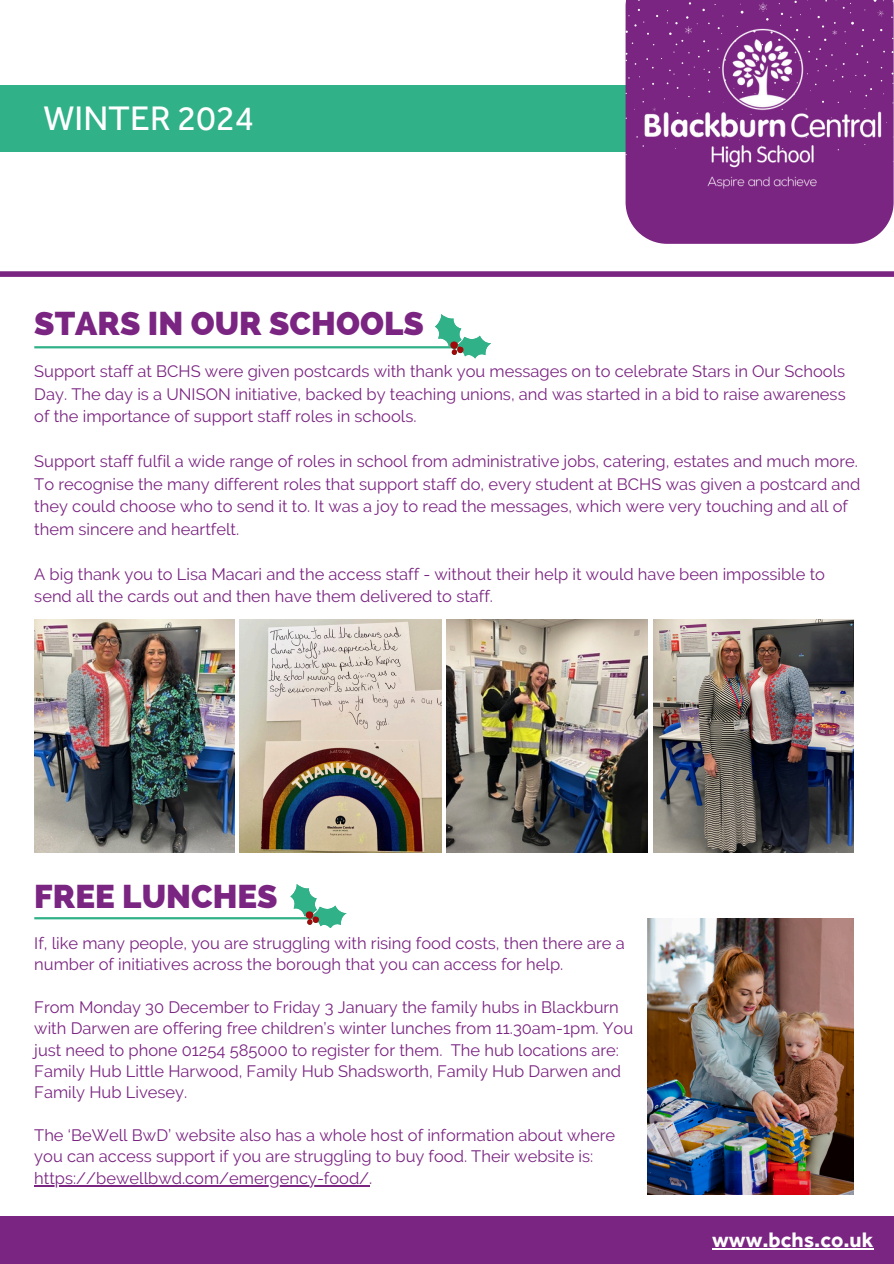
<style>
.page{position:relative;width:894px;height:1264px;background:#fff}
.page>*{position:absolute;margin:0;border:0;box-sizing:border-box;transform-origin:0 0}
.t1{font:35.25px "Effra";color:#fff}
.t2{font:800 33px "Raleway";color:#7b2582}
.t3{font:700 21.75px "Effra";color:#fff}
.t4{font:16.5px/22.5px "Raleway";color:#7b2582}
</style>
<div class="page">
<div style="left:0;top:85px;width:885px;height:66px;background:#31b188"></div>
<div style="left:0;top:271px;width:893px;height:6px;background:#7b2582"></div>
<hr style="left:34px;top:346px;width:429px;height:2px;background:#31b188">
<svg style="left:625px;top:139px;width:267px;height:104px;background:#87398d"></svg>
<hr style="left:34px;top:917px;width:284px;height:2px;background:#31b188">
<svg style="left:435px;top:314px;width:56px;height:44px"></svg>
<svg style="left:290px;top:884px;width:56px;height:43px"></svg>
<img style="left:627px;top:0;width:266px;height:216px">
<img style="left:34px;top:619px;width:200px;height:233px">
<img style="left:446px;top:619px;width:201px;height:233px">
<img style="left:239px;top:619px;width:202px;height:233px">
<img style="left:653px;top:619px;width:200px;height:233px">
<div style="left:0;top:1215px;width:893px;height:48px;background:#7b2582"></div>
<img style="left:647px;top:918px;width:206px;height:275px">
<hr style="left:34px;top:1184px;width:335px;height:2px;background:#7b2582">
<hr style="left:712px;top:1247px;width:161px;height:2px;background:#fff">
<p class="t1" style="left:44px;top:97px;width:212px">WINTER 2024</p>
<p class="t2" style="left:34px;top:304px;width:391px">STARS IN OUR SCHOOLS</p>
<p class="t4" style="left:34px;top:360px;width:812px;text-align:justify">Support staff at BCHS were given postcards with thank you messages on to celebrate Stars in Our Schools Day. The day is a UNISON initiative, backed by teaching unions, and was started in a bid to raise awareness of the importance of support staff roles in schools.</p>
<h1 class="t4" style="left:34px;top:450px;width:827px">Support staff fulfil a wide range of roles in school from administrative jobs, catering, estates and much more.<br>To recognise the many different roles that support staff do, every student at BCHS was given a postcard and they could choose who to send it to. It was a joy to read the messages, which were very touching and all of them sincere and heartfelt.</h1>
<p class="t4" style="left:34px;top:562px;width:792px">A big thank you to Lisa Macari and the access staff - without their help it would have been impossible to send all the cards out and then have them delivered to staff.</p>
<p class="t2" style="left:34px;top:876px;width:245px">FREE LUNCHES</p>
<p class="t4" style="left:34px;top:932px;width:591px;line-height:21.3px">If, like many people, you are struggling with rising food costs, then there are a number of initiatives across the borough that you can access for help.</p>
<p class="t4" style="left:34px;top:996px;width:600px;line-height:21.3px">From Monday 30 December to Friday 3 January the family hubs in Blackburn with Darwen are offering free children’s winter lunches from 11.30am-1pm. You just need to phone 01254 585000 to register for them. The hub locations are:<br>Family Hub Little Harwood, Family Hub Shadsworth, Family Hub Darwen and Family Hub Livesey.</p>
<p class="t4" style="left:34px;top:1124px;width:582px;line-height:21.3px">The ‘BeWell BwD’ website also has a whole host of information about where you can access support if you are struggling to buy food. Their website is:</p>
<p class="t4" style="left:34px;top:1166px;width:339px">https://bewellbwd.com/emergency-food/.</p>
<p class="t3" style="left:712px;top:1226px;width:163px">www.bchs.co.uk</p>
</div>
